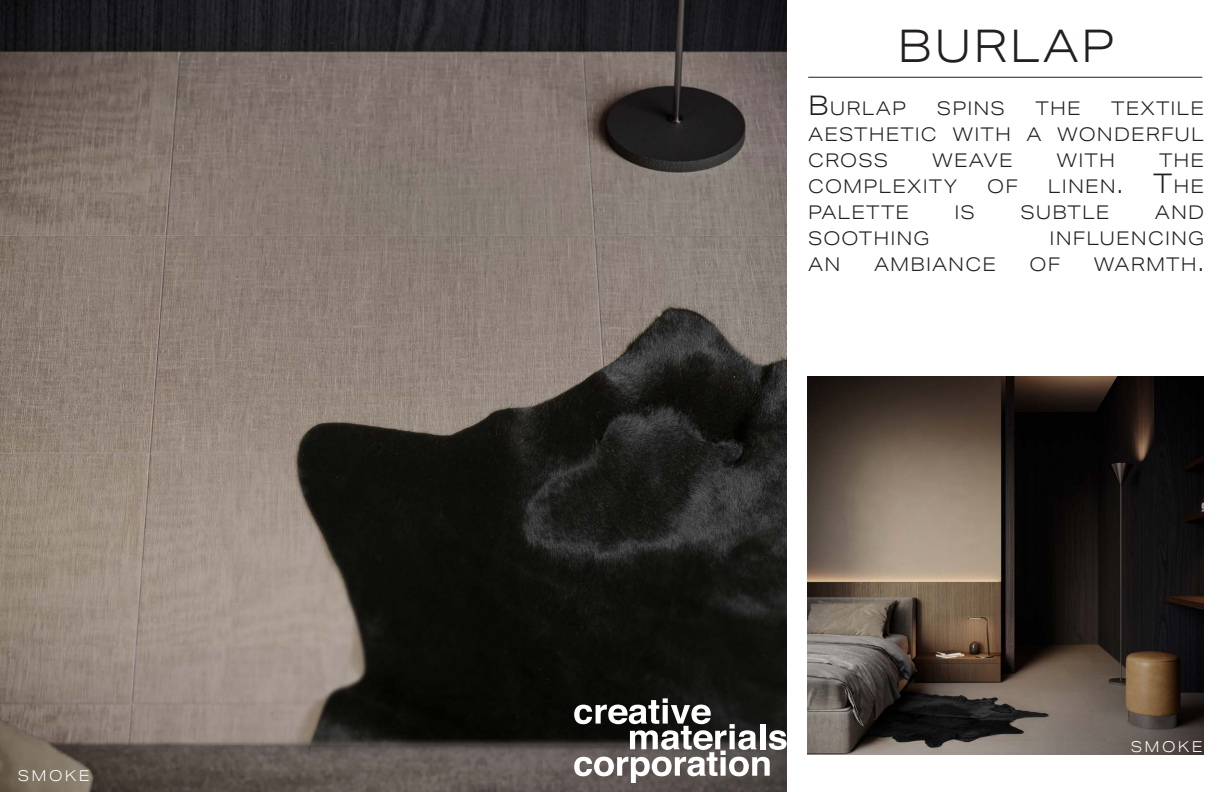
<style>
.page{position:relative;width:1224px;height:792px;background:#fff}
.page>*{position:absolute;margin:0;border:0;box-sizing:border-box;transform-origin:0 0}
.t1{font:300 45px "Aktiv Grotesk Ex";letter-spacing:.05em;color:#231f20}
.t2{font:300 18.9px/26px "Aktiv Grotesk Ex";letter-spacing:.055em;color:#231f20;text-align:justify}
.t3{font:300 15px "Aktiv Grotesk Ex";letter-spacing:.15em;color:#fff}
.s1{font-size:27px}
</style>
<div class="page">
<img style="left:807px;top:376px;width:396px;height:378px">
<img style="left:0;top:0;width:787px;height:792px">
<hr style="left:808px;top:77px;width:394px;height:1px;background:#231f20">
<svg style="left:574px;top:698px;width:213px;height:85px"></svg>
<p class="t3" style="left:18px;top:767px;width:73px">SMOKE</p>
<p class="t1" style="left:898px;top:20px;width:219px">BURLAP</p>
<p class="t2" style="left:808px;top:95px;width:100px"><span class="s1">B</span>URLAP</p>
<p class="t2" style="left:937px;top:95px;width:70px">SPINS</p>
<p class="t2" style="left:1036px;top:95px;width:47px">THE</p>
<p class="t2" style="left:808px;top:95px;width:398px;text-indent:303px">TEXTILE AESTHETIC WITH A WONDERFUL CROSS</p>
<p class="t2" style="left:932px;top:147px;width:82px">WEAVE</p>
<p class="t2" style="left:1057px;top:147px;width:60px">WITH</p>
<p class="t2" style="left:1159px;top:147px;width:47px">THE</p>
<p class="t2" style="left:808px;top:173px;width:151px">COMPLEXITY</p>
<p class="t2" style="left:987px;top:173px;width:32px">OF</p>
<p class="t2" style="left:1048px;top:173px;width:158px">LINEN<span class="s1">. T</span>HE</p>
<p class="t2" style="left:808px;top:199px;width:102px">PALETTE</p>
<p class="t2" style="left:955px;top:199px;width:22px">IS</p>
<p class="t2" style="left:1020px;top:199px;width:91px">SUBTLE</p>
<p class="t2" style="left:1155px;top:199px;width:51px">AND</p>
<p class="t2" style="left:808px;top:225px;width:123px">SOOTHING</p>
<p class="t2" style="left:1050px;top:225px;width:156px">INFLUENCING</p>
<p class="t2" style="left:808px;top:251px;width:34px">AN</p>
<p class="t2" style="left:874px;top:251px;width:123px">AMBIANCE</p>
<p class="t2" style="left:1030px;top:251px;width:32px">OF</p>
<p class="t2" style="left:1094px;top:251px;width:112px">WARMTH<span class="s1">.</span></p>
<p class="t3" style="left:1131px;top:738px;width:73px">SMOKE</p>
</div>
